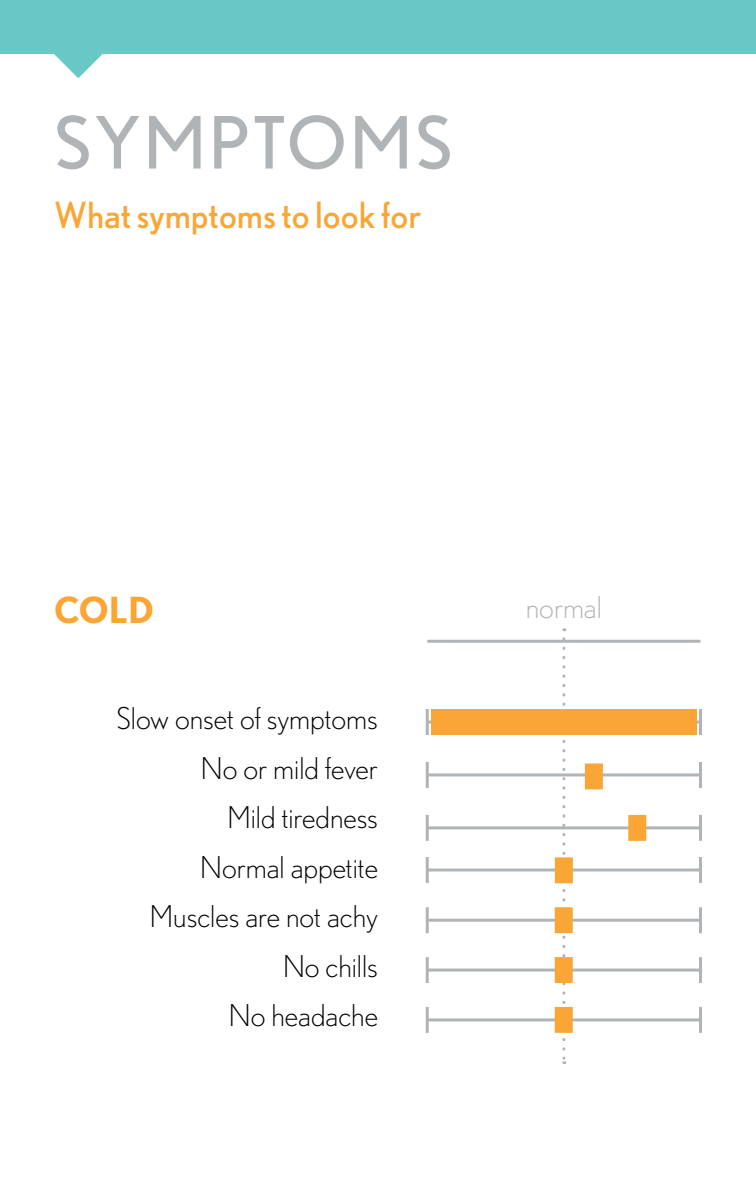
<style>
.page{position:relative;width:756px;height:1188px;background:#fff}
.page>*{position:absolute;margin:0;border:0;box-sizing:border-box;transform-origin:0 0}
.t1{font:72px "Nobel";letter-spacing:.04em;color:#b1b4b6}
.t2{font:36px "Nobel";color:#faa636}
.t3{font:700 36px "Nobel";color:#faa636}
.t4{font:300 30px/49.5px "Nobel";color:#000;text-align:right}
.t5{font:300 30px "Nobel";color:#b1b4b6}
</style>
<div class="page">
<svg style="left:54px;top:54px;width:49px;height:24px"></svg>
<svg style="left:562px;top:639px;width:3px;height:425px"></svg>
<hr style="left:427px;top:721px;width:273px;height:3px;background:#b1b4b6">
<hr style="left:426px;top:709px;width:3px;height:26px;background:#b1b4b6">
<hr style="left:699px;top:709px;width:3px;height:26px;background:#b1b4b6">
<hr style="left:427px;top:773px;width:273px;height:3px;background:#b1b4b6">
<hr style="left:426px;top:762px;width:3px;height:26px;background:#b1b4b6">
<hr style="left:699px;top:762px;width:3px;height:26px;background:#b1b4b6">
<hr style="left:427px;top:826px;width:273px;height:3px;background:#b1b4b6">
<hr style="left:426px;top:815px;width:3px;height:26px;background:#b1b4b6">
<hr style="left:699px;top:815px;width:3px;height:26px;background:#b1b4b6">
<div style="left:628px;top:815px;width:18px;height:26px;background:#faa636"></div>
<div style="left:585px;top:764px;width:18px;height:25px;background:#faa636"></div>
<svg style="left:429px;top:868px;width:270px;height:4px"></svg>
<hr style="left:426px;top:857px;width:3px;height:26px;background:#b1b4b6">
<hr style="left:699px;top:857px;width:3px;height:26px;background:#b1b4b6">
<div style="left:555px;top:857px;width:18px;height:26px;background:#faa636"></div>
<hr style="left:427px;top:919px;width:273px;height:3px;background:#b1b4b6">
<hr style="left:426px;top:907px;width:3px;height:26px;background:#b1b4b6">
<hr style="left:699px;top:907px;width:3px;height:26px;background:#b1b4b6">
<hr style="left:427px;top:969px;width:273px;height:3px;background:#b1b4b6">
<hr style="left:426px;top:957px;width:3px;height:26px;background:#b1b4b6">
<hr style="left:699px;top:957px;width:3px;height:26px;background:#b1b4b6">
<hr style="left:427px;top:1018px;width:273px;height:3px;background:#b1b4b6">
<hr style="left:426px;top:1007px;width:3px;height:26px;background:#b1b4b6">
<hr style="left:699px;top:1007px;width:3px;height:26px;background:#b1b4b6">
<hr style="left:427px;top:640px;width:273px;height:3px;background:#b1b4b6">
<div style="left:555px;top:907px;width:18px;height:26px;background:#faa636"></div>
<div style="left:555px;top:957px;width:18px;height:26px;background:#faa636"></div>
<div style="left:555px;top:1007px;width:18px;height:26px;background:#faa636"></div>
<div style="left:431px;top:709px;width:266px;height:26px;background:#faa636"></div>
<div style="left:0;top:0;width:755px;height:54px;background:#68c8c6"></div>
<hr style="left:755px;top:0;width:1px;height:54px;background:#68c8c6">
<h1 class="t1" style="left:54px;top:101px;width:400px">SYMPTOMS</h1>
<p class="t2" style="left:54px;top:194px;width:369px">What symptoms to look for</p>
<p class="t3" style="left:54px;top:589px;width:101px">COLD</p>
<p class="t4" style="left:116px;top:694px;width:263px">Slow onset of symptoms<br>No or mild fever<br>Mild tiredness<br>Normal appetite<br>Muscles are not achy<br>No chills<br>No headache</p>
<p class="t5" style="left:526px;top:590px;width:78px">normal</p>
</div>
